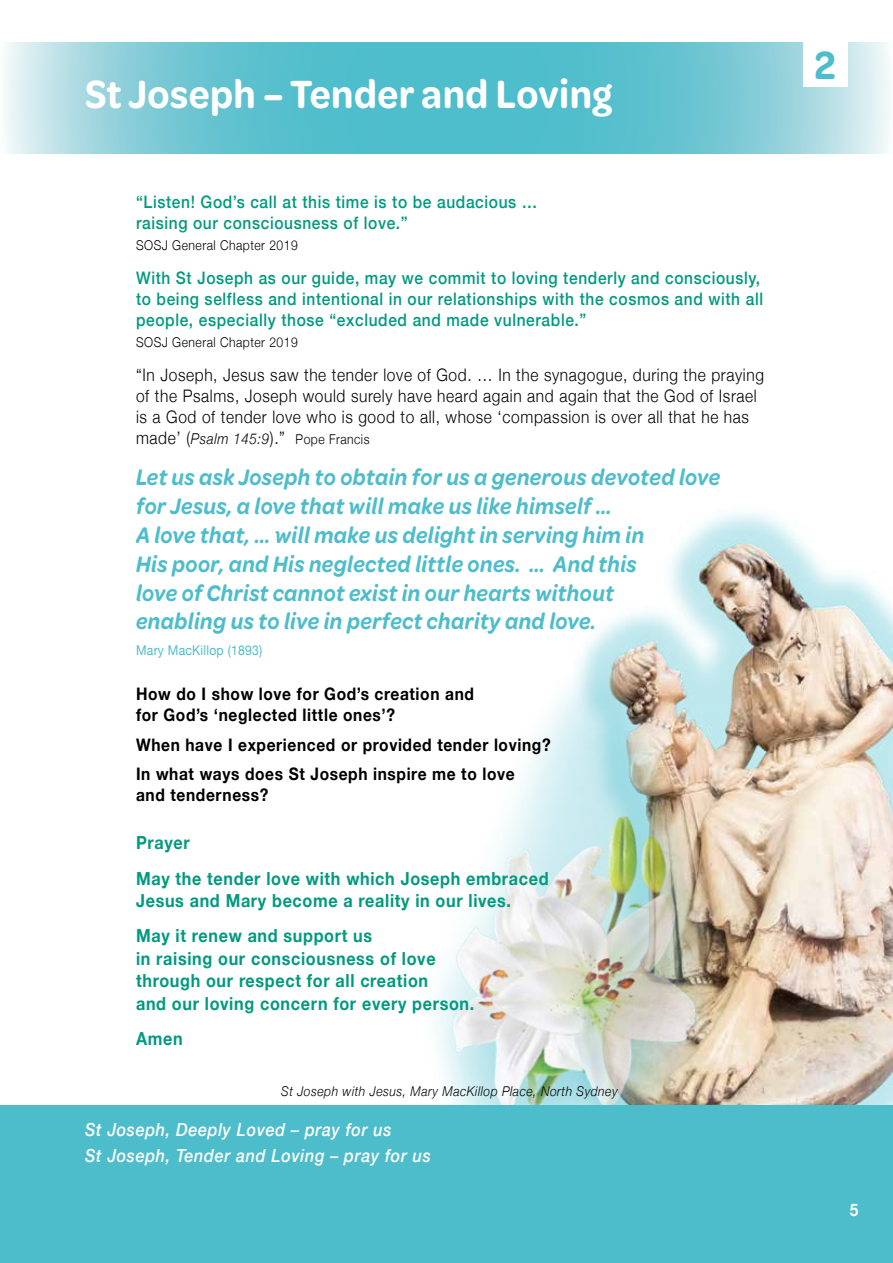
<style>
.page{position:relative;width:893px;height:1263px;background:#fff}
.page>*{position:absolute;margin:0;border:0;box-sizing:border-box;transform-origin:0 0}
.t1{font:600 42px "Omnes Semi Cond";letter-spacing:.01em;color:#fff}
.t2{font:600 42px "Omnes Semi Cond";color:#4ebdcb}
.t3{font:italic 600 24px/28.8px "Omnes";letter-spacing:.02em;color:#4ebdcb;scale:.9 1}
.t4{font:700 18px/35.2px "Helvetica Neue";letter-spacing:.04em;color:#009a7e;scale:.9 1}
.t5{font:italic 500 18px/26.5px "Helvetica Neue";letter-spacing:.04em;color:#fff;scale:.9 1}
.t6{font:500 17.25px/21px "Helvetica Neue";letter-spacing:.04em;color:#009a7e;scale:.9 1}
.t7{font:300 17.25px/21px "Helvetica Neue";letter-spacing:.04em;color:#000;scale:.9 1}
.t8{font:700 17.25px/21px "Helvetica Neue";letter-spacing:.04em;color:#000;scale:.9 1}
.t9{font:700 17.25px "Helvetica Neue";color:#fff;scale:.9 1}
.t10{font:300 13.5px "Helvetica Neue";letter-spacing:.04em;color:#000;scale:.9 1}
.t11{font:italic 300 13.5px "Helvetica Neue";letter-spacing:.04em;color:#000;scale:.9 1}
.t12{font:13.5px "Helvetica Neue";letter-spacing:.02em;color:#4ebdcb;scale:.9 1}
.s1{font-size:17.25px}
.s2{font-style:italic;font-size:15px}
</style>
<div class="page">
<img style="left:617px;top:513px;width:276px;height:593px">
<img style="left:333px;top:619px;width:433px;height:487px">
<svg style="left:4px;top:43px;width:886px;height:110px;background:#76c9d5"></svg>
<div style="left:0;top:1106px;width:893px;height:157px;background:#4ebdcb"></div>
<div style="left:803px;top:42px;width:44px;height:45px;background:#fff"></div>
<h1 class="t1" style="left:85px;top:65px;width:529px">St Joseph – Tender and Loving</h1>
<p class="t6" style="left:136px;top:190px;width:447px">“Listen! God’s call at this time is to be audacious … raising our consciousness of love.”</p>
<p class="t10" style="left:136px;top:234px;width:181px">SOSJ General Chapter 2019</p>
<p class="t6" style="left:136px;top:266px;width:698px">With St Joseph as our guide, may we commit to loving tenderly and consciously, to being selfless and intentional in our relationships with the cosmos and with all people, especially those “excluded and made vulnerable.”</p>
<p class="t10" style="left:136px;top:331px;width:181px">SOSJ General Chapter 2019</p>
<p class="t7" style="left:136px;top:363px;width:699px">“In Joseph, Jesus saw the tender love of God. … In the synagogue, during the praying of the Psalms, Joseph would surely have heard again and again that the God of Israel is a God of tender love who is good to all, whose ‘compassion is over all that he has</p>
<p class="t10" style="left:136px;top:428px;width:261px"><span class="s1">made’ (</span><span class="s2">Psalm 145:9</span><span class="s1">).”</span> Pope Francis</p>
<p class="t3" style="left:136px;top:462px;width:651px">Let us ask Joseph to obtain for us a generous devoted love for Jesus, a love that will make us like himself …<br>A love that, … will make us delight in serving him in<br>His poor, and His neglected little ones. … And this<br>love of Christ cannot exist in our hearts without<br>enabling us to live in perfect charity and love.</p>
<p class="t12" style="left:136px;top:640px;width:142px">Mary MacKillop (1893)</p>
<p class="t8" style="left:136px;top:684px;width:377px">How do I show love for God’s creation and for God’s ‘neglected little ones’?</p>
<p class="t8" style="left:136px;top:730px;width:462px;line-height:29.5px">When have I experienced or provided tender loving?<br>In what ways does St Joseph inspire me to love</p>
<p class="t8" style="left:136px;top:785px;width:149px">and tenderness?</p>
<p class="t4" style="left:136px;top:826px;width:460px">Prayer<br>May the tender love with which Joseph embraced</p>
<p class="t4" style="left:136px;top:883px;width:418px">Jesus and Mary become a reality in our lives.<br>May it renew and support us</p>
<p class="t4" style="left:136px;top:948px;width:377px;line-height:22.5px">in raising our consciousness of love through our respect for all creation<br>and our loving concern for every person.</p>
<p class="t4" style="left:136px;top:1021px;width:53px">Amen</p>
<p class="t11" style="left:281px;top:1080px;width:375px">St Joseph with Jesus, Mary MacKillop Place, North Sydney</p>
<p class="t5" style="left:85px;top:1115px;width:386px">St Joseph, Deeply Loved – pray for us<br>St Joseph, Tender and Loving – pray for us</p>
<h1 class="t2" style="left:815px;top:36px;width:23px">2</h1>
<p class="t9" style="left:850px;top:1196px;width:11px">5</p>
</div>
